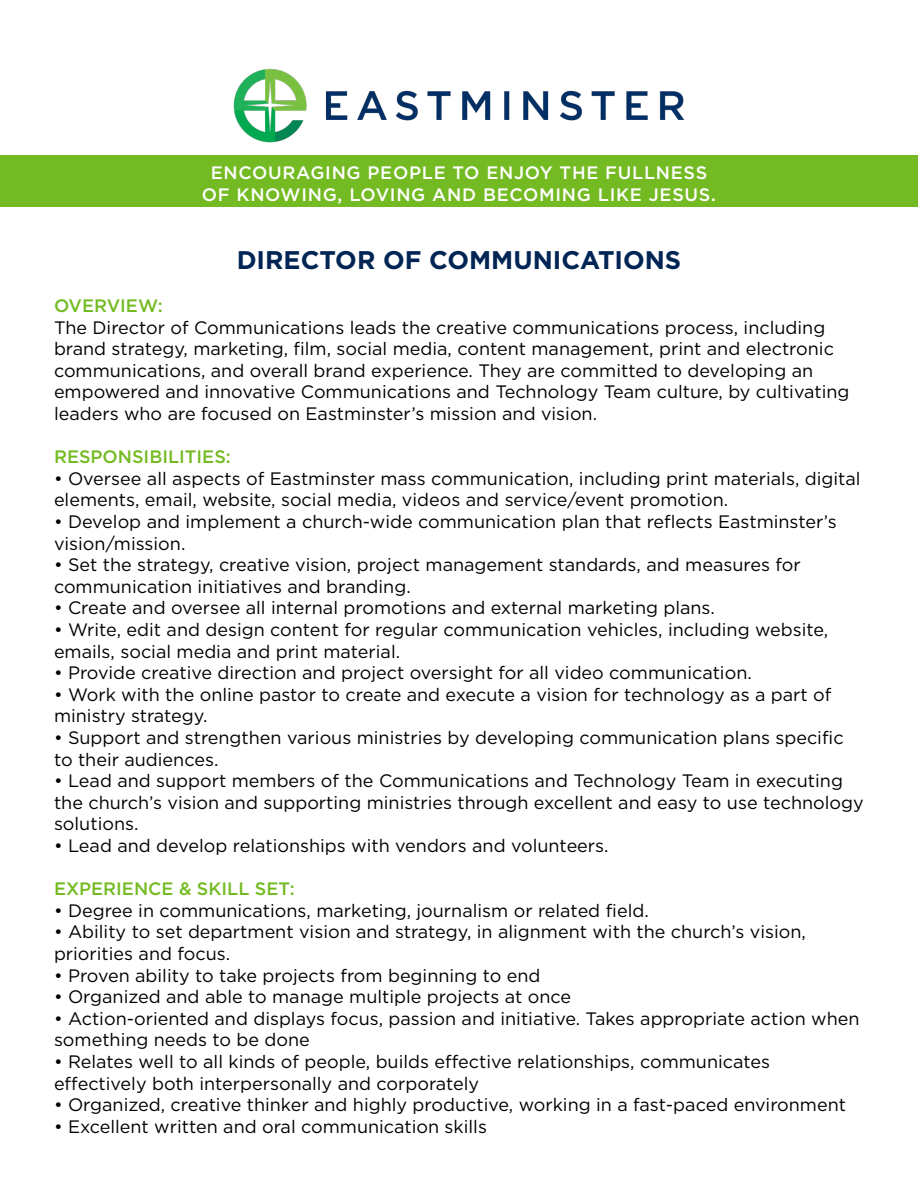
<style>
.page{position:relative;width:918px;height:1188px;background:#fff}
.page>*{position:absolute;margin:0;border:0;box-sizing:border-box;transform-origin:0 0}
.t1{font:700 25.5px "Gotham";color:#002554}
.t2{font:18px/21.6px "Gotham";color:#000}
.t3{font:500 18px/21.6px "Gotham";letter-spacing:.04em;color:#fff;text-align:center}
.t4{font:500 18px "Gotham";color:#74bb23}
</style>
<div class="page">
<div style="left:0;top:156px;width:918px;height:51px;background:#74bb23"></div>
<img style="left:233px;top:68px;width:452px;height:75px">
<p class="t3" style="left:202px;top:162px;width:516px">ENCOURAGING PEOPLE TO ENJOY THE FULLNESS<br>OF KNOWING, LOVING AND BECOMING LIKE JESUS.</p>
<h1 class="t1" style="left:237px;top:243px;width:446px">DIRECTOR OF COMMUNICATIONS</h1>
<p class="t4" style="left:54px;top:294px;width:110px">OVERVIEW:</p>
<p class="t2" style="left:54px;top:316px;width:797px">The Director of Communications leads the creative communications process, including brand strategy, marketing, film, social media, content management, print and electronic communications, and overall brand experience. They are committed to developing an empowered and innovative Communications and Technology Team culture, by cultivating leaders who are focused on Eastminster’s mission and vision.</p>
<p class="t4" style="left:54px;top:445px;width:178px">RESPONSIBILITIES:</p>
<p class="t2" style="left:54px;top:467px;width:808px">• Oversee all aspects of Eastminster mass communication, including print materials, digital elements, email, website, social media, videos and service/event promotion.</p>
<p class="t2" style="left:54px;top:511px;width:784px">• Develop and implement a church-wide communication plan that reflects Eastminster’s vision/mission.</p>
<p class="t2" style="left:54px;top:554px;width:748px">• Set the strategy, creative vision, project management standards, and measures for communication initiatives and branding.</p>
<p class="t2" style="left:54px;top:597px;width:663px">• Create and oversee all internal promotions and external marketing plans.</p>
<p class="t2" style="left:54px;top:619px;width:776px">• Write, edit and design content for regular communication vehicles, including website, emails, social media and print material.</p>
<p class="t2" style="left:54px;top:662px;width:699px">• Provide creative direction and project oversight for all video communication.</p>
<p class="t2" style="left:54px;top:683px;width:779px">• Work with the online pastor to create and execute a vision for technology as a part of ministry strategy.</p>
<p class="t2" style="left:54px;top:727px;width:791px">• Support and strengthen various ministries by developing communication plans specific to their audiences.</p>
<p class="t2" style="left:54px;top:770px;width:811px">• Lead and support members of the Communications and Technology Team in executing the church’s vision and supporting ministries through excellent and easy to use technology solutions.</p>
<p class="t2" style="left:54px;top:835px;width:556px">• Lead and develop relationships with vendors and volunteers.</p>
<p class="t4" style="left:54px;top:877px;width:242px">EXPERIENCE &amp; SKILL SET:</p>
<p class="t2" style="left:54px;top:899px;width:596px">• Degree in communications, marketing, journalism or related field.</p>
<p class="t2" style="left:54px;top:921px;width:754px">• Ability to set department vision and strategy, in alignment with the church’s vision, priorities and focus.</p>
<p class="t2" style="left:54px;top:964px;width:488px">• Proven ability to take projects from beginning to end</p>
<p class="t2" style="left:54px;top:986px;width:519px">• Organized and able to manage multiple projects at once</p>
<p class="t2" style="left:54px;top:1007px;width:807px">• Action-oriented and displays focus, passion and initiative. Takes appropriate action when something needs to be done</p>
<p class="t2" style="left:54px;top:1051px;width:718px">• Relates well to all kinds of people, builds effective relationships, communicates effectively both interpersonally and corporately</p>
<p class="t2" style="left:54px;top:1094px;width:794px">• Organized, creative thinker and highly productive, working in a fast-paced environment</p>
<p class="t2" style="left:54px;top:1115px;width:435px">• Excellent written and oral communication skills</p>
</div>
